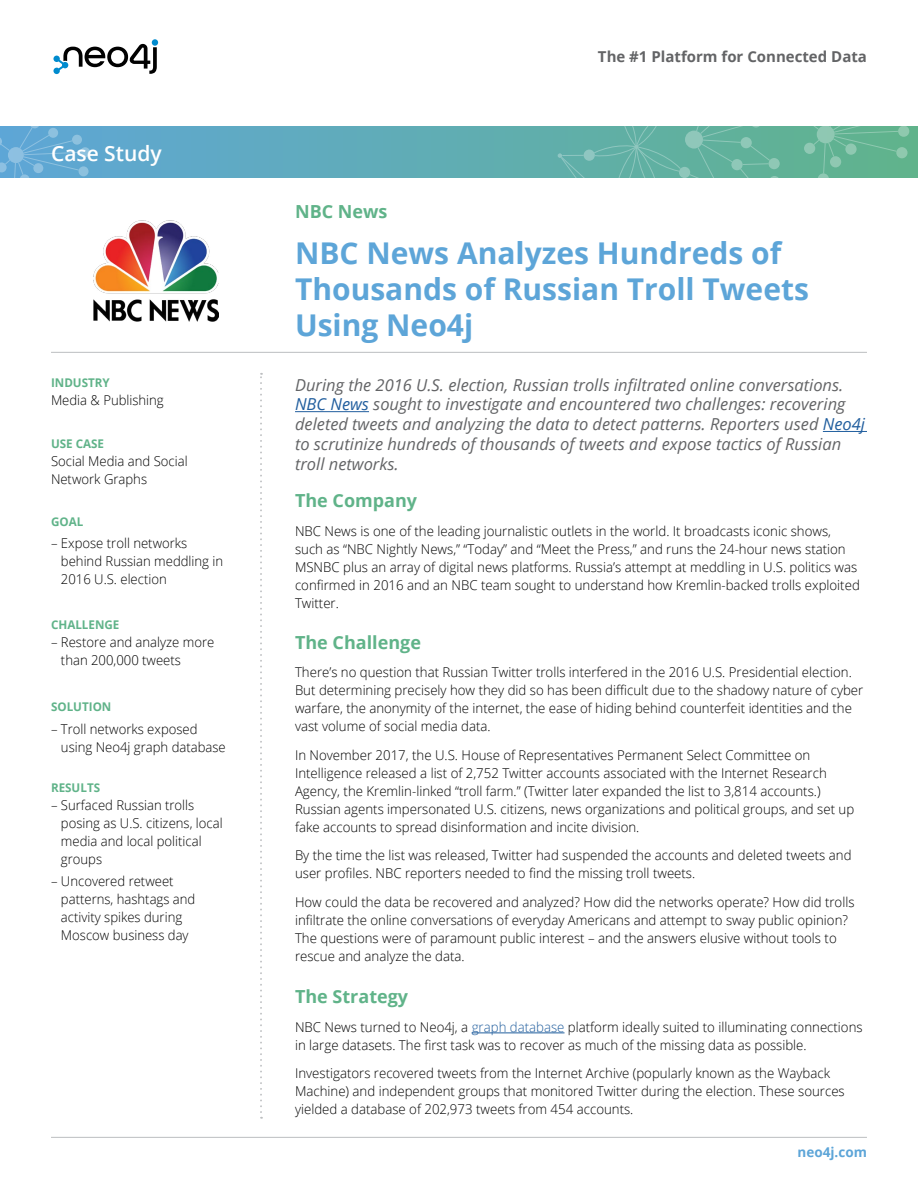
<style>
.page{position:relative;width:918px;height:1188px;background:#fff}
.page>*{position:absolute;margin:0;border:0;box-sizing:border-box;transform-origin:0 0}
.t1{font:700 30px/36px "Open Sans";color:#5da5d8}
.t2{font:600 21px "Open Sans";color:#fff}
.t3{font:700 18px "Open Sans";color:#60b389}
.t4{font:italic 16.5px/19.8px "Open Sans";color:#636466}
.t5{font:700 15px "Open Sans";color:#636466}
.t6{font:300 13.5px/18px "Open Sans";color:#000}
.t7{font:700 13.5px "Open Sans";color:#5da5d8}
.t8{font:700 12px "Open Sans";color:#60b389}
.s1{color:#215e9e}
.s2{color:#fff}
</style>
<div class="page">
<hr style="left:51px;top:1137px;width:816px;height:1px;background:#bcbec0">
<hr style="left:51px;top:352px;width:816px;height:1px;background:#bcbec0">
<svg style="left:260px;top:373px;width:2px;height:746px"></svg>
<svg style="left:81px;top:127px;width:837px;height:50px;background:#5fabba"></svg>
<div style="left:804px;top:143px;width:11px;height:11px;background:#8fc8b4;border-radius:50%"></div>
<svg style="left:558px;top:127px;width:222px;height:50px;background:#65b2a3"></svg>
<svg style="left:808px;top:127px;width:101px;height:50px;background:#68b696"></svg>
<div style="left:80px;top:147px;width:10px;height:10px;background:#8dc1de;border-radius:50%"></div>
<svg style="left:79px;top:166px;width:10px;height:10px"></svg>
<svg style="left:0;top:127px;width:81px;height:50px;background:#67abd5"></svg>
<div style="left:152px;top:39px;width:6px;height:7px;background:#008bce;border-radius:50%"></div>
<svg style="left:53px;top:43px;width:104px;height:31px"></svg>
<hr style="left:295px;top:411px;width:74px;height:1px;background:#215e9e">
<hr style="left:823px;top:431px;width:44px;height:1px;background:#215e9e">
<hr style="left:472px;top:1033px;width:93px;height:1px;background:#215e9e">
<img style="left:93px;top:220px;width:126px;height:102px">
<h2 class="t2" style="left:51px;top:139px;width:112px">Case Study</h2>
<p class="t8" style="left:51px;top:374px;width:60px">INDUSTRY</p>
<p class="t6" style="left:51px;top:391px;width:114px">Media &amp; Publishing</p>
<p class="t8" style="left:51px;top:435px;width:55px">USE CASE</p>
<p class="t6" style="left:51px;top:451px;width:138px">Social Media and Social<br>Network Graphs</p>
<p class="t8" style="left:51px;top:513px;width:34px">GOAL</p>
<p class="t6" style="left:61px;top:534px;width:164px;text-indent:-10px">– Expose troll networks behind Russian meddling in<br>2016 U.S. election</p>
<p class="t8" style="left:51px;top:616px;width:70px">CHALLENGE</p>
<p class="t6" style="left:61px;top:632px;width:155px;text-indent:-10px">– Restore and analyze more than 200,000 tweets</p>
<p class="t8" style="left:51px;top:698px;width:62px">SOLUTION</p>
<p class="t6" style="left:61px;top:719px;width:166px;text-indent:-10px">– Troll networks exposed using Neo4j graph database</p>
<p class="t8" style="left:51px;top:779px;width:51px">RESULTS</p>
<p class="t6" style="left:61px;top:796px;width:163px;text-indent:-10px">– Surfaced Russian trolls posing as U.S. citizens, local media and local political groups</p>
<p class="t6" style="left:61px;top:872px;width:136px;text-indent:-10px">– Uncovered retweet patterns, hashtags and activity spikes during<br>Moscow business day</p>
<p class="t5" style="left:598px;top:46px;width:270px">The #1 Platform for Connected Data</p>
<h3 class="t3" style="left:295px;top:199px;width:94px">NBC News</h3>
<h1 class="t1" style="left:295px;top:235px;width:515px">NBC News Analyzes Hundreds of<br>Thousands of Russian Troll Tweets<br>Using Neo4j</h1>
<p class="t4" style="left:295px;top:374px;width:572px">During the 2016 U.S. election, Russian trolls infiltrated online conversations.<br><span class="s1">NBC News</span> sought to investigate and encountered two challenges: recovering deleted tweets and analyzing the data to detect patterns. Reporters used <span class="s1">Neo4j </span>to scrutinize hundreds of thousands of tweets and expose tactics of Russian troll networks.</p>
<h3 class="t3" style="left:295px;top:488px;width:124px">The Company</h3>
<p class="t6" style="left:295px;top:522px;width:566px">NBC News is one of the leading journalistic outlets in the world. It broadcasts iconic shows, such as “NBC Nightly News,” “Today” and “Meet the Press,” and runs the 24-hour news station MSNBC plus an array of digital news platforms. Russia’s attempt at meddling in U.S. politics was confirmed in 2016 and an NBC team sought to understand how Kremlin-backed trolls exploited Twitter.</p>
<h3 class="t3" style="left:295px;top:629px;width:127px">The Challenge</h3>
<p class="t6" style="left:295px;top:663px;width:570px">There’s no question that Russian Twitter trolls interfered in the 2016 U.S. Presidential election.<br>But determining precisely how they did so has been difficult due to the shadowy nature of cyber warfare, the anonymity of the internet, the ease of hiding behind counterfeit identities and the vast volume of social media data.</p>
<p class="t6" style="left:295px;top:746px;width:561px">In November 2017, the U.S. House of Representatives Permanent Select Committee on Intelligence released a list of 2,752 Twitter accounts associated with the Internet Research Agency, the Kremlin-linked “troll farm.” (Twitter later expanded the list to 3,814 accounts.)<br>Russian agents impersonated U.S. citizens, news organizations and political groups, and set up fake accounts to spread disinformation and incite division.</p>
<p class="t6" style="left:295px;top:846px;width:558px">By the time the list was released, Twitter had suspended the accounts and deleted tweets and user profiles. NBC reporters needed to find the missing troll tweets.</p>
<p class="t6" style="left:295px;top:893px;width:561px">How could the data be recovered and analyzed? How did the networks operate? How did trolls infiltrate the online conversations of everyday Americans and attempt to sway public opinion?<br>The questions were of paramount public interest – and the answers elusive without tools to rescue and analyze the data.</p>
<h3 class="t3" style="left:295px;top:984px;width:115px">The Strategy</h3>
<p class="t6" style="left:295px;top:1018px;width:569px">NBC News turned to Neo4j, a <span class="s1">graph database</span> platform ideally suited to illuminating connections in large datasets. The first task was to recover as much of the missing data as possible.</p>
<p class="t6" style="left:295px;top:1064px;width:551px">Investigators recovered tweets from the Internet Archive (popularly known as the Wayback<br>Machine) and independent groups that monitored Twitter during the election. These sources yielded a database of 202,973 tweets from 454 accounts.</p>
<p class="t7" style="left:759px;top:1143px;width:109px"><span class="s2">www.</span>neo4j.com</p>
</div>
